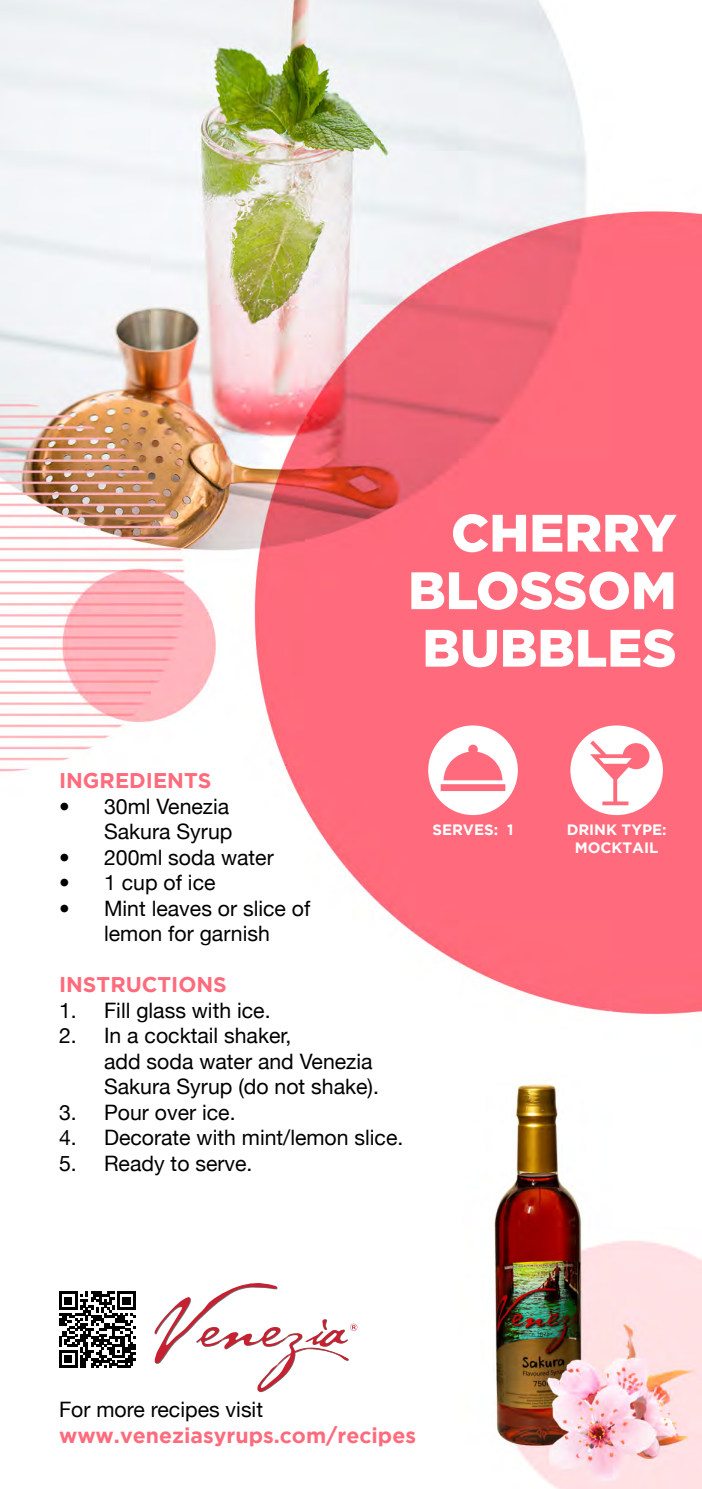
<style>
.page{position:relative;width:702px;height:1489px;background:#fff}
.page>*{position:absolute;margin:0;border:0;box-sizing:border-box;transform-origin:0 0}
.t1{font:900 52.5px/57.5px "Gotham";color:#fff;text-align:justify}
.t2{font:21.25px/25.5px "Helvetica Neue";color:#000;text-align:right}
.t3{font:700 21.25px "Gotham";color:#fe6b7c}
.t4{font:700 15px/18px "Gotham";color:#fff;text-align:center}
</style>
<div class="page">
<img style="left:0;top:0;width:702px;height:1488px">
<svg style="left:153px;top:1281px;width:204px;height:110px"></svg>
<svg style="left:570px;top:725px;width:93px;height:90px"></svg>
<svg style="left:428px;top:725px;width:90px;height:90px"></svg>
<svg style="left:59px;top:1291px;width:77px;height:77px"></svg>
<h1 class="t1" style="left:408px;top:503px;width:270px;text-indent:43px">CHERRY BLOSSOM BUBBLES</h1>
<p class="t3" style="left:59px;top:768px;width:154px">INGREDIENTS</p>
<p class="t2" style="left:59px;top:793px;width:175px">• 30ml Venezia<br>Sakura Syrup</p>
<p class="t2" style="left:59px;top:844px;width:216px">• 200ml soda water</p>
<p class="t2" style="left:59px;top:869px;width:158px">• 1 cup of ice</p>
<p class="t2" style="left:59px;top:895px;width:253px;text-align:center">• Mint leaves or slice of lemon for garnish</p>
<p class="t3" style="left:59px;top:972px;width:169px">INSTRUCTIONS</p>
<p class="t2" style="left:59px;top:997px;width:213px">1. Fill glass with ice.</p>
<p class="t2" style="left:104px;top:1022px;width:276px;text-align:left;text-indent:-45px">2. In a cocktail shaker,<br>add soda water and Venezia<br>Sakura Syrup (do not shake).</p>
<p class="t2" style="left:59px;top:1099px;width:178px">3. Pour over ice.</p>
<p class="t2" style="left:59px;top:1124px;width:346px">4. Decorate with mint/lemon slice.</p>
<p class="t2" style="left:59px;top:1150px;width:195px">5. Ready to serve.</p>
<p class="t4" style="left:432px;top:820px;width:83px">SERVES: 1</p>
<p class="t4" style="left:566px;top:820px;width:101px">DRINK TYPE:<br>MOCKTAIL</p>
<p class="t2" style="left:59px;top:1396px;width:205px">For more recipes visit</p>
<p class="t3" style="left:59px;top:1422px;width:358px">www.veneziasyrups.com/recipes</p>
</div>
